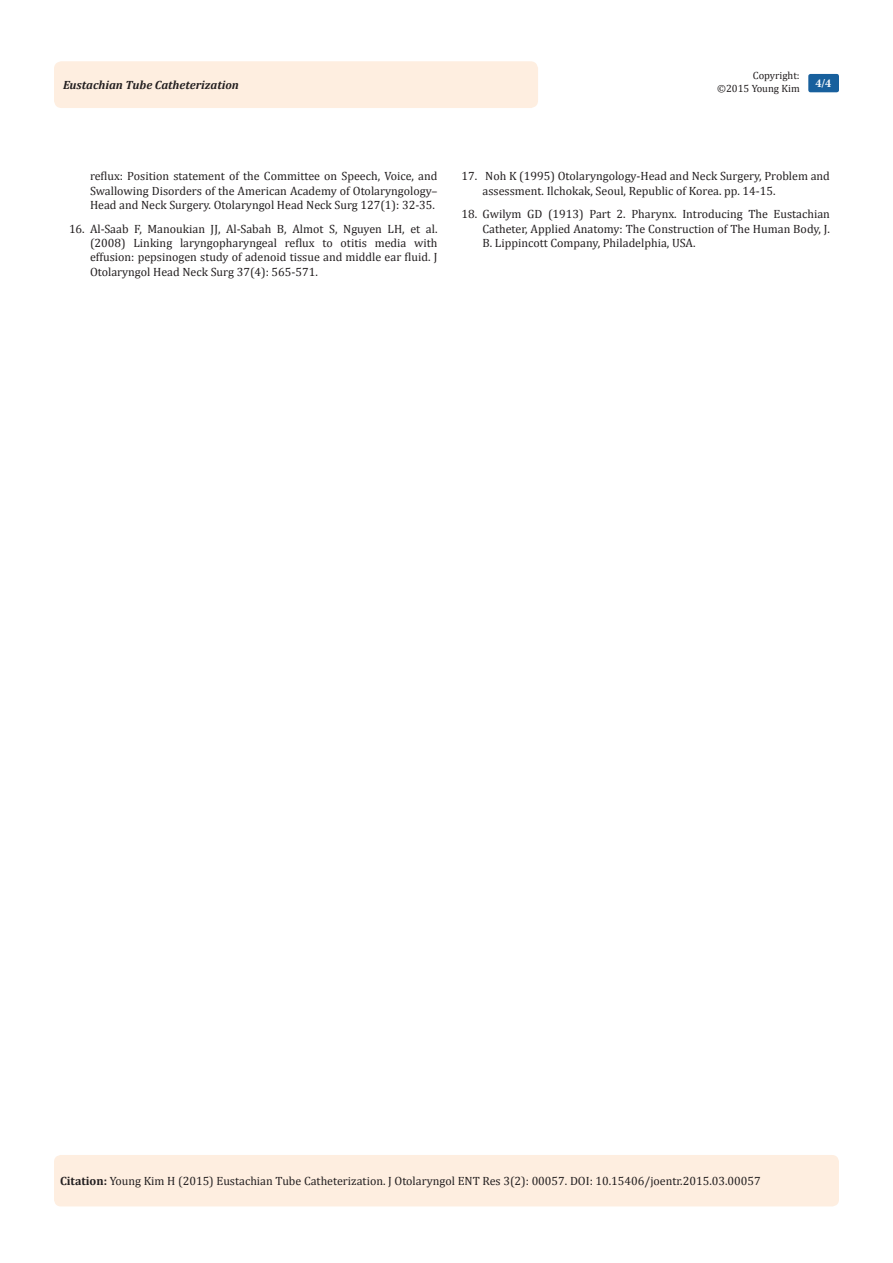
<style>
.page{position:relative;width:893px;height:1263px;background:#fff}
.page>*{position:absolute;margin:0;border:0;box-sizing:border-box;transform-origin:0 0}
.Citation{font:12px/14.4px "Cambria";color:#231f20;text-align:justify}
.t1{font:italic 700 12px "Cambria";color:#231f20}
.t2{font:700 12px "Minion Pro";color:#fff}
.t3{font:10.5px "Cambria";color:#231f20}
.s1{font-weight:700}
</style>
<div class="page">
<div style="left:54px;top:61px;width:484px;height:47px;background:#feeee0;border-radius:8px"></div>
<div style="left:808px;top:74px;width:31px;height:18px;background:#18609d;border-radius:2px"></div>
<div style="left:54px;top:1155px;width:785px;height:51px;background:#feeee0;border-radius:7px"></div>
<p class="t3" style="left:753px;top:69px;width:48px">Copyright:</p>
<p class="t3" style="left:717px;top:82px;width:84px">©2015 Young Kim</p>
<p class="t1" style="left:63px;top:77px;width:177px">Eustachian Tube Catheterization</p>
<p class="t2" style="left:815px;top:75px;width:17px">4/4</p>
<p class="Citation" style="left:90px;top:169px;width:349px">reflux: Position statement of the Committee on Speech, Voice, and Swallowing Disorders of the American Academy of Otolaryngology– Head and Neck Surgery. Otolaryngol Head Neck Surg 127(1): 32-35.</p>
<p class="Citation" style="left:90px;top:221px;width:349px;text-indent:-21px">16. Al-Saab F, Manoukian JJ, Al-Sabah B, Almot S, Nguyen LH, et al. (2008) Linking laryngopharyngeal reflux to otitis media with effusion: pepsinogen study of adenoid tissue and middle ear fluid. J Otolaryngol Head Neck Surg 37(4): 565-571.</p>
<p class="Citation" style="left:482px;top:169px;width:349px;text-indent:-21px">17. Noh K (1995) Otolaryngology-Head and Neck Surgery, Problem and assessment. Ilchokak, Seoul, Republic of Korea. pp. 14-15.</p>
<p class="Citation" style="left:482px;top:207px;width:349px;text-indent:-21px">18. Gwilym GD (1913) Part 2. Pharynx. Introducing The Eustachian Catheter, Applied Anatomy: The Construction of The Human Body, J.<br>B. Lippincott Company, Philadelphia, USA.</p>
<p class="Citation" style="left:60px;top:1174px;width:702px"><span class="s1">Citation:</span> Young Kim H (2015) Eustachian Tube Catheterization. J Otolaryngol ENT Res 3(2): 00057. DOI: 10.15406/joentr.2015.03.00057</p>
</div>
